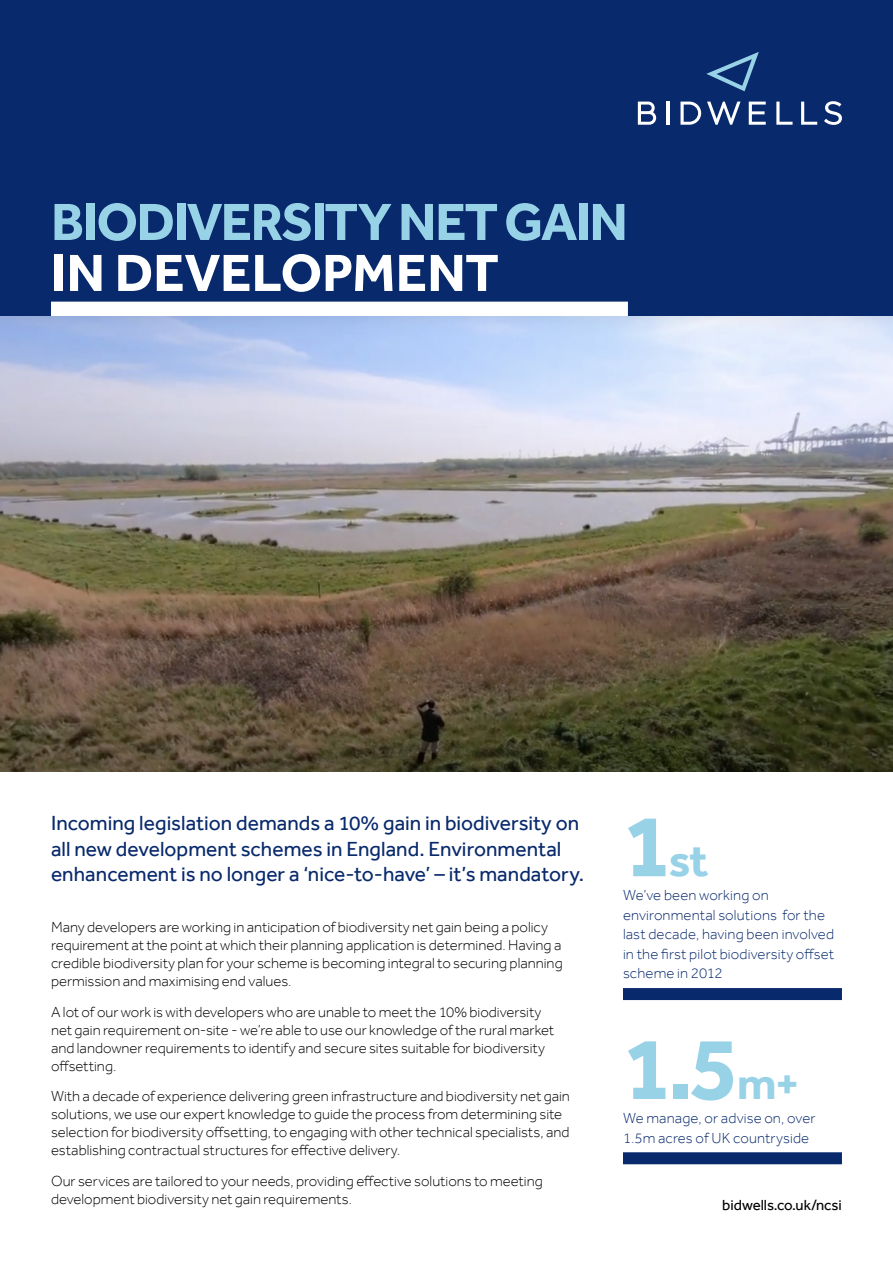
<style>
.page{position:relative;width:893px;height:1263px;background:#fff}
.page>*{position:absolute;margin:0;border:0;box-sizing:border-box;transform-origin:0 0}
.t1{font:700 91.5px "Effra";color:#98d2e7}
.t2{font:700 54px "Effra";letter-spacing:-.03em;color:#98d2e7}
.t3{font:700 54px "Effra";color:#fff}
.t4{font:700 45.75px "Effra";color:#98d2e7}
.t5{font:21px/25.5px "Effra";color:#08296c}
.t6{font:300 15px/18px "Effra";color:#000}
.t7{font:300 15px/19.5px "Effra";letter-spacing:.01em;color:#08296c}
.t8{font:15px "Effra";color:#000}
.s1{font-size:91.5px}
.s2{font-size:45.75px}
</style>
<div class="page">
<div style="left:0;top:0;width:893px;height:317px;background:#08296c"></div>
<div style="left:51px;top:302px;width:577px;height:15px;background:#fff"></div>
<div style="left:623px;top:988px;width:219px;height:12px;background:#08296c"></div>
<img style="left:0;top:317px;width:893px;height:455px">
<div style="left:623px;top:1152px;width:219px;height:12px;background:#08296c"></div>
<svg style="left:638px;top:102px;width:18px;height:23px"></svg>
<hr style="left:666px;top:102px;width:3px;height:23px;background:#fff">
<svg style="left:707px;top:102px;width:33px;height:23px"></svg>
<svg style="left:749px;top:102px;width:17px;height:23px"></svg>
<svg style="left:776px;top:102px;width:16px;height:23px"></svg>
<svg style="left:801px;top:102px;width:16px;height:23px"></svg>
<svg style="left:824px;top:101px;width:18px;height:24px"></svg>
<svg style="left:680px;top:102px;width:21px;height:23px"></svg>
<svg style="left:706px;top:52px;width:53px;height:39px"></svg>
<h2 class="t2" style="left:51px;top:190px;width:578px">BIODIVERSITY NET GAIN</h2>
<h2 class="t3" style="left:51px;top:241px;width:449px">IN DEVELOPMENT</h2>
<h3 class="t5" style="left:51px;top:810px;width:535px">Incoming legislation demands a 10% gain in biodiversity on all new development schemes in England. Environmental enhancement is no longer a ‘nice-to-have’ – it’s mandatory.</h3>
<p class="t6" style="left:51px;top:917px;width:513px">Many developers are working in anticipation of biodiversity net gain being a policy requirement at the point at which their planning application is determined. Having a credible biodiversity plan for your scheme is becoming integral to securing planning permission and maximising end values.</p>
<p class="t6" style="left:51px;top:1002px;width:505px">A lot of our work is with developers who are unable to meet the 10% biodiversity net gain requirement on-site - we’re able to use our knowledge of the rural market and landowner requirements to identify and secure sites suitable for biodiversity offsetting.</p>
<p class="t6" style="left:51px;top:1087px;width:520px">With a decade of experience delivering green infrastructure and biodiversity net gain solutions, we use our expert knowledge to guide the process from determining site selection for biodiversity offsetting, to engaging with other technical specialists, and establishing contractual structures for effective delivery.</p>
<p class="t6" style="left:51px;top:1172px;width:493px">Our services are tailored to your needs, providing effective solutions to meeting development biodiversity net gain requirements.</p>
<h3 class="t4" style="left:623px;top:834px;width:87px"><span class="s1">1</span>st</h3>
<p class="t7" style="left:623px;top:885px;width:213px">We’ve been working on environmental solutions for the last decade, having been involved in the first pilot biodiversity offset scheme in 2012</p>
<h1 class="t1" style="left:623px;top:1014px;width:178px">1.5<span class="s2">m+</span></h1>
<p class="t7" style="left:623px;top:1108px;width:194px">We manage, or advise on, over<br>1.5m acres of UK countryside</p>
<p class="t8" style="left:722px;top:1196px;width:121px">bidwells.co.uk/ncsi</p>
</div>
